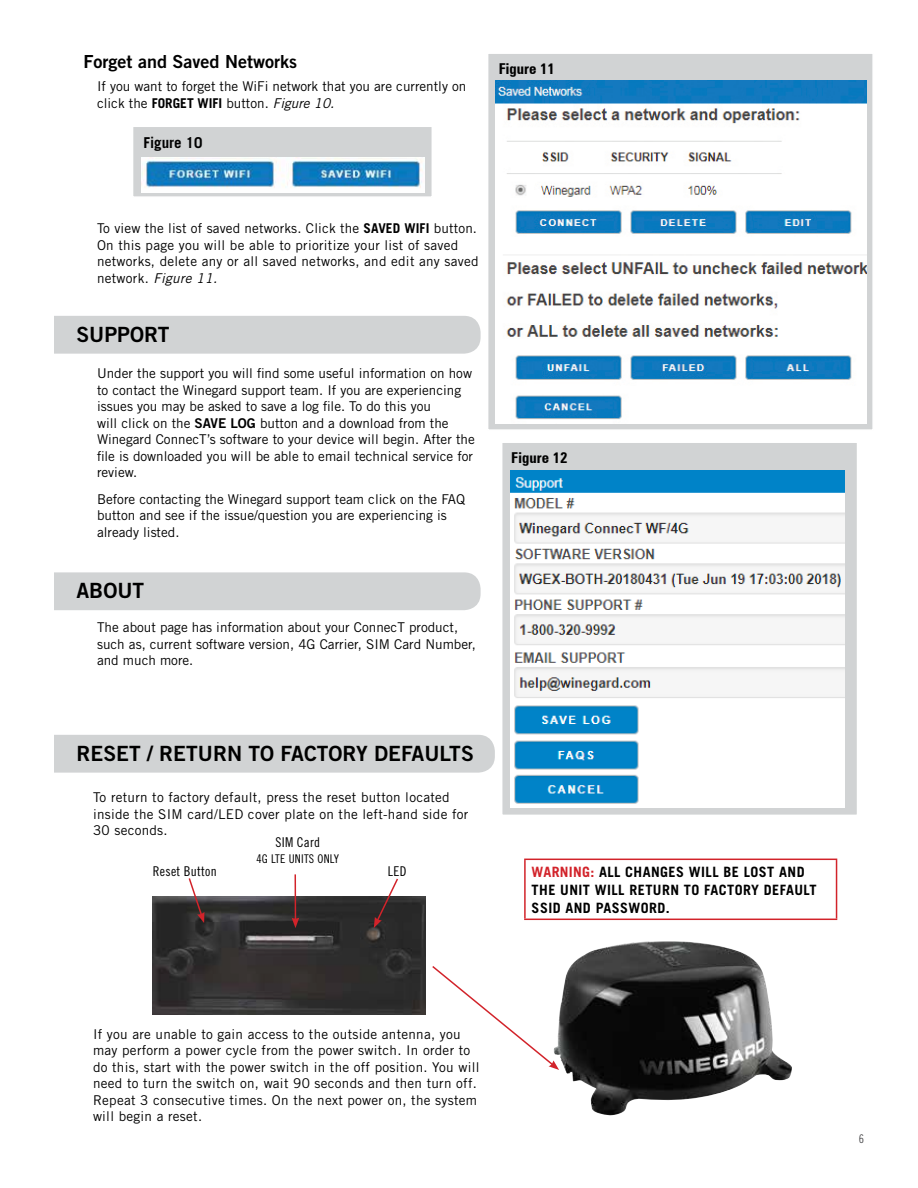
<style>
.page{position:relative;width:918px;height:1188px;background:#fff}
.page>*{position:absolute;margin:0;border:0;box-sizing:border-box;transform-origin:0 0}
.t1{font:21px "Trade Gothic Bold Two";color:#000}
.t2{font:18px "Trade Gothic Bold Two";color:#000}
.t3{font:700 condensed 15px "Zurich BT";color:#000}
.t4{font:700 15px "Trade Gothic";color:#000}
.t5{font:700 14.25px/18px "Trade Gothic";letter-spacing:.03em;color:#000}
.t6{font:13.5px/16.5px "Trade Gothic";color:#000}
.t7{font:13.5px/16.5px "Trade Gothic";letter-spacing:.02em;color:#000}
.t8{font:13.5px "Trade Gothic Cond Eighteen";letter-spacing:.02em;color:#000}
.t9{font:12px "Trade Gothic Cond Eighteen";letter-spacing:.02em;color:#000}
.t10{font:12px "Trade Gothic Cond Eighteen";color:#4d4d4f}
.s1{font-weight:700}
.s2{font-style:italic}
.s3{font-family:"Trade Gothic Bold Two"}
.s4{color:#d2232a}
</style>
<div class="page">
<div style="left:54px;top:735px;width:441px;height:38px;background:#d1d3d4"></div>
<div style="left:132px;top:125px;width:301px;height:73px;background:#d1d3d4;border:2px solid #fff"></div>
<img style="left:142px;top:158px;width:282px;height:35px">
<div style="left:487px;top:52px;width:387px;height:379px;background:#d1d3d4;border:2px solid #fff"></div>
<img style="left:496px;top:80px;width:370px;height:343px">
<div style="left:501px;top:441px;width:357px;height:375px;background:#d1d3d4;border:2px solid #fff"></div>
<div style="left:54px;top:572px;width:427px;height:38px;background:#d1d3d4"></div>
<div style="left:54px;top:316px;width:427px;height:38px;background:#d1d3d4"></div>
<img style="left:153px;top:896px;width:273px;height:118px">
<hr style="left:295px;top:874px;width:1px;height:46px;background:#d2232a">
<svg style="left:292px;top:918px;width:7px;height:10px"></svg>
<svg style="left:187px;top:878px;width:17px;height:45px"></svg>
<svg style="left:374px;top:878px;width:25px;height:50px"></svg>
<img style="left:559px;top:941px;width:233px;height:175px">
<svg style="left:432px;top:966px;width:127px;height:104px"></svg>
<img style="left:511px;top:470px;width:334px;height:338px">
<hr style="left:524px;top:859px;width:313px;height:1px;background:#d2232a">
<hr style="left:524px;top:860px;width:2px;height:59px;background:#d2232a">
<hr style="left:836px;top:860px;width:1px;height:59px;background:#d2232a">
<hr style="left:524px;top:919px;width:313px;height:1px;background:#d2232a">
<h2 class="t2" style="left:84px;top:51px;width:215px">Forget and Saved Networks</h2>
<p class="t6" style="left:97px;top:78px;width:371px">If you want to forget the WiFi network that you are currently on click the <span class="s1">FORGET WIFI</span> button. <span class="s2">Figure 10.</span></p>
<p class="t4" style="left:143px;top:133px;width:61px">Figure 10</p>
<p class="t3" style="left:499px;top:59px;width:58px">Figure 11</p>
<p class="t7" style="left:97px;top:220px;width:383px">To view the list of saved networks. Click the <span class="s1">SAVED WIFI</span> button.<br>On this page you will be able to prioritize your list of saved networks, delete any or all saved networks, and edit any saved network. <span class="s2">Figure 11.</span></p>
<h1 class="t1" style="left:76px;top:321px;width:94px">SUPPORT</h1>
<p class="t6" style="left:97px;top:365px;width:379px">Under the support you will find some useful information on how to contact the Winegard support team. If you are experiencing issues you may be asked to save a log file. To do this you<br>will click on the <span class="s3">SAVE LOG</span> button and a download from the Winegard ConnecT’s software to your device will begin. After the file is downloaded you will be able to email technical service for review.</p>
<p class="t6" style="left:97px;top:491px;width:370px">Before contacting the Winegard support team click on the FAQ button and see if the issue/question you are experiencing is already listed.</p>
<h1 class="t1" style="left:76px;top:578px;width:69px">ABOUT</h1>
<p class="t6" style="left:97px;top:619px;width:380px">The about page has information about your ConnecT product, such as, current software version, 4G Carrier, SIM Card Number, and much more.</p>
<p class="t3" style="left:511px;top:448px;width:58px">Figure 12</p>
<h1 class="t1" style="left:76px;top:740px;width:399px">RESET / RETURN TO FACTORY DEFAULTS</h1>
<p class="t7" style="left:93px;top:789px;width:377px">To return to factory default, press the reset button located inside the SIM card/LED cover plate on the left-hand side for<br>30 seconds.</p>
<p class="t8" style="left:276px;top:834px;width:46px">SIM Card</p>
<p class="t9" style="left:256px;top:852px;width:84px">4G LTE UNITS ONLY</p>
<p class="t8" style="left:153px;top:863px;width:65px">Reset Button</p>
<p class="t8" style="left:388px;top:863px;width:20px">LED</p>
<p class="t5" style="left:532px;top:863px;width:286px"><span class="s4">WARNING:</span> ALL CHANGES WILL BE LOST AND<br>THE UNIT WILL RETURN TO FACTORY DEFAULT<br>SSID AND PASSWORD.</p>
<p class="t7" style="left:93px;top:1025px;width:388px">If you are unable to gain access to the outside antenna, you may perform a power cycle from the power switch. In order to do this, start with the power switch in the off position. You will need to turn the switch on, wait 90 seconds and then turn off.<br>Repeat 3 consecutive times. On the next power on, the system will begin a reset.</p>
<p class="t10" style="left:859px;top:1132px;width:7px">6</p>
</div>
